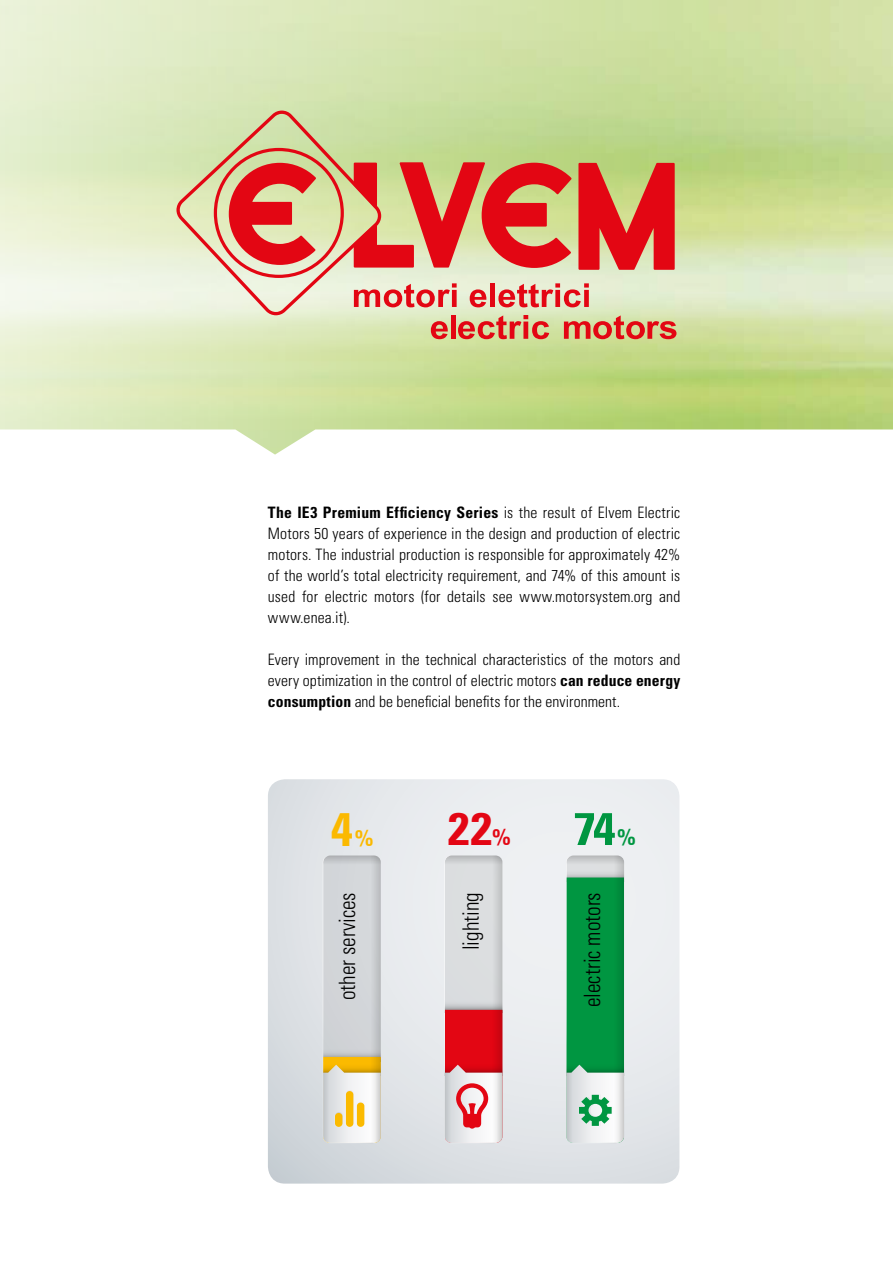
<style>
.page{position:relative;width:893px;height:1263px;background:#fff}
.page>*{position:absolute;margin:0;border:0;box-sizing:border-box;transform-origin:0 0}
.t1{font:700 condensed 47.1px "Univers";color:#fbb900;scale:1.05 1}
.t2{font:700 condensed 45.6px "Univers";color:#e30614;scale:1.05 1}
.t3{font:700 condensed 45.6px "Univers";color:#009641;scale:1.12 1}
.t4{font:300 condensed 22.5px "Univers";color:#000;scale:.95 1}
.t5{font:300 condensed 15.75px/21px "Univers";letter-spacing:.01em;color:#000;text-align:justify}
.s1{font-weight:700}
.s2{font-size:22.8px}
</style>
<div class="page">
<img style="left:0;top:0;width:893px;height:455px">
<svg style="left:268px;top:779px;width:411px;height:404px;background:#e3e6ea"></svg>
<svg style="left:323px;top:855px;width:58px;height:288px;background:#d6d5ce"></svg>
<svg style="left:444px;top:855px;width:58px;height:288px;background:#dda9ad"></svg>
<div style="left:345px;top:1091px;width:7px;height:36px;background:#f3e3b2;border-radius:4px"></div>
<div style="left:334px;top:1113px;width:8px;height:14px;background:#eadcb2;border-radius:4px"></div>
<div style="left:356px;top:1103px;width:7px;height:24px;background:#f8e5af;border-radius:4px"></div>
<svg style="left:346px;top:1090px;width:8px;height:36px"></svg>
<svg style="left:335px;top:1112px;width:8px;height:14px"></svg>
<svg style="left:357px;top:1101px;width:8px;height:25px"></svg>
<div style="left:346px;top:1091px;width:7px;height:36px;background:#fbba00;border-radius:4px"></div>
<div style="left:335px;top:1113px;width:7px;height:14px;background:#fbba00;border-radius:4px"></div>
<div style="left:357px;top:1102px;width:7px;height:25px;background:#fbba00;border-radius:4px"></div>
<svg style="left:566px;top:855px;width:58px;height:288px;background:#45ac72"></svg>
<svg style="left:176px;top:111px;width:500px;height:228px;background:#d9a685"></svg>
<p class="t5" style="left:268px;top:502px;width:414px"><span class="s1">The IE3 Premium Efficiency Series</span> is the result of Elvem Electric Motors 50 years of experience in the design and production of electric motors. The industrial production is responsible for approximately 42% of the world’s total electricity requirement, and 74% of this amount is used for electric motors (for details see www.motorsystem.org and www.enea.it).</p>
<p class="t5" style="left:268px;top:649px;width:414px">Every improvement in the technical characteristics of the motors and every optimization in the control of electric motors <span class="s1">can reduce energy consumption</span> and be beneficial benefits for the environment.</p>
<h1 class="t1" style="left:331px;top:800px;width:42px">4<span class="s2">%</span></h1>
<h2 class="t2" style="left:448px;top:801px;width:61px">22<span class="s2">%</span></h2>
<h2 class="t3" style="left:573px;top:801px;width:57px">74<span class="s2">%</span></h2>
<h3 class="t4" style="left:334px;top:1000px;width:115px;rotate:-90deg">other services</h3>
<h3 class="t4" style="left:457px;top:950px;width:63px;rotate:-90deg">lighting</h3>
<h3 class="t4" style="left:579px;top:1007px;width:123px;rotate:-90deg">electric motors</h3>
</div>
